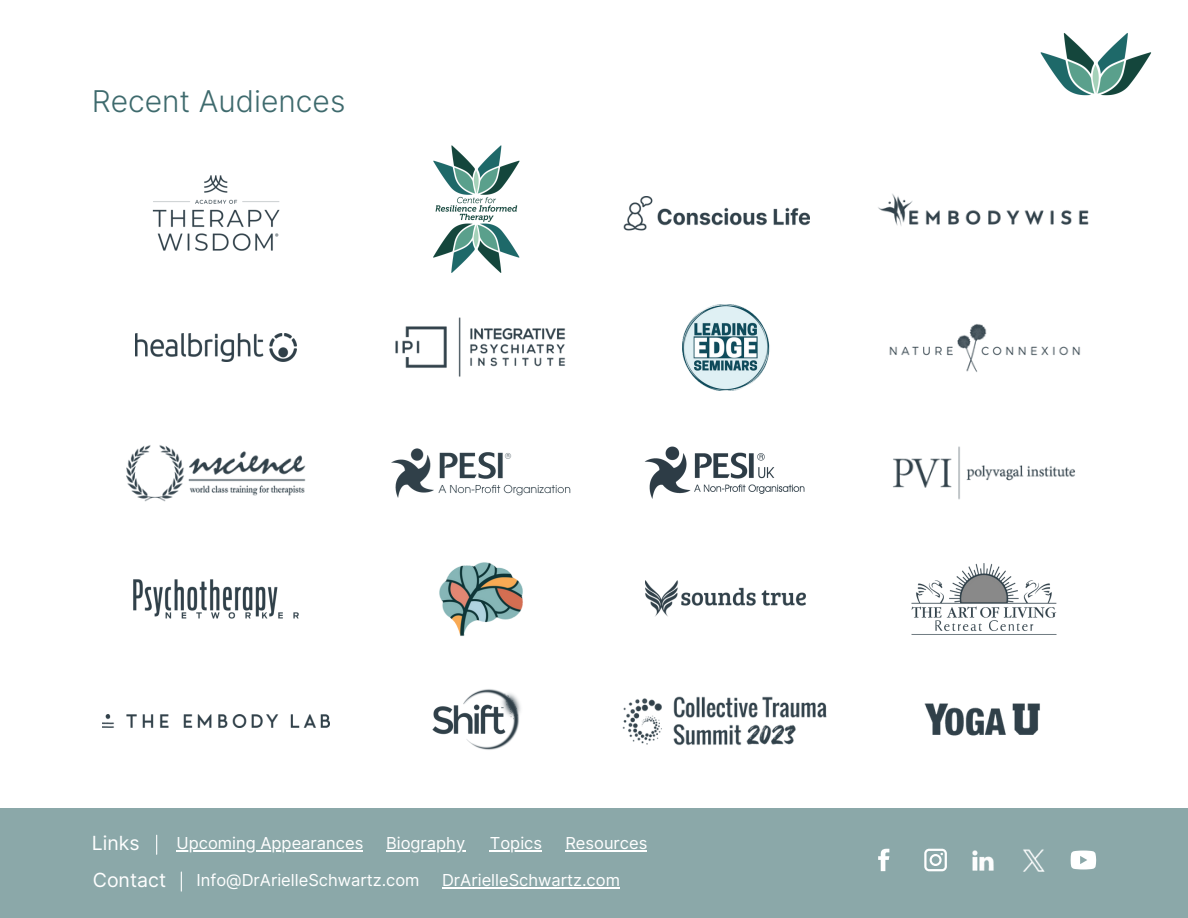
<style>
.page{position:relative;width:1188px;height:918px;background:#fff}
.page>*{position:absolute;margin:0;border:0;box-sizing:border-box;transform-origin:0 0}
.t1{font:300 30px "Inter";color:#3e6a6d}
.t2{font:19.5px "Inter";color:#fff}
.t3{font:16.5px "Inter";color:#fff}
</style>
<div class="page">
<img style="left:1040px;top:33px;width:112px;height:63px">
<img style="left:135px;top:334px;width:161px;height:28px">
<img style="left:102px;top:714px;width:227px;height:14px">
<img style="left:391px;top:448px;width:179px;height:50px">
<img style="left:126px;top:445px;width:179px;height:57px">
<img style="left:893px;top:446px;width:182px;height:54px">
<img style="left:433px;top:145px;width:87px;height:128px">
<img style="left:644px;top:446px;width:161px;height:53px">
<img style="left:152px;top:175px;width:128px;height:76px">
<img style="left:395px;top:317px;width:171px;height:60px">
<img style="left:682px;top:304px;width:88px;height:87px">
<img style="left:889px;top:324px;width:191px;height:48px">
<img style="left:133px;top:579px;width:166px;height:40px">
<img style="left:646px;top:581px;width:159px;height:36px">
<img style="left:439px;top:562px;width:84px;height:74px">
<img style="left:911px;top:563px;width:146px;height:72px">
<img style="left:432px;top:689px;width:89px;height:61px">
<img style="left:924px;top:703px;width:116px;height:33px">
<img style="left:622px;top:696px;width:205px;height:50px">
<img style="left:623px;top:196px;width:187px;height:35px">
<img style="left:878px;top:193px;width:211px;height:33px">
<div style="left:0;top:808px;width:1188px;height:110px;background:#8ba8a9"></div>
<hr style="left:177px;top:850px;width:186px;height:1px;background:#fff">
<hr style="left:386px;top:850px;width:79px;height:1px;background:#fff">
<hr style="left:490px;top:850px;width:52px;height:1px;background:#fff">
<hr style="left:565px;top:850px;width:82px;height:1px;background:#fff">
<hr style="left:442px;top:887px;width:178px;height:1px;background:#fff">
<svg style="left:924px;top:849px;width:23px;height:22px"></svg>
<svg style="left:878px;top:849px;width:11px;height:22px"></svg>
<svg style="left:1071px;top:851px;width:25px;height:18px"></svg>
<svg style="left:156px;top:835px;width:1px;height:19px"></svg>
<svg style="left:181px;top:872px;width:1px;height:19px"></svg>
<p class="t1" style="left:92px;top:83px;width:255px">Recent Audiences</p>
<p class="t2" style="left:92px;top:832px;width:49px">Links</p>
<p class="t2" style="left:93px;top:868px;width:75px">Contact</p>
<p class="t3" style="left:177px;top:833px;width:188px">Upcoming Appearances</p>
<p class="t3" style="left:386px;top:833px;width:81px">Biography</p>
<p class="t3" style="left:490px;top:833px;width:54px">Topics</p>
<p class="t3" style="left:565px;top:833px;width:83px">Resources</p>
<p class="t3" style="left:197px;top:870px;width:225px">Info@DrArielleSchwartz.com</p>
<p class="t3" style="left:442px;top:870px;width:179px">DrArielleSchwartz.com</p>
</div>
